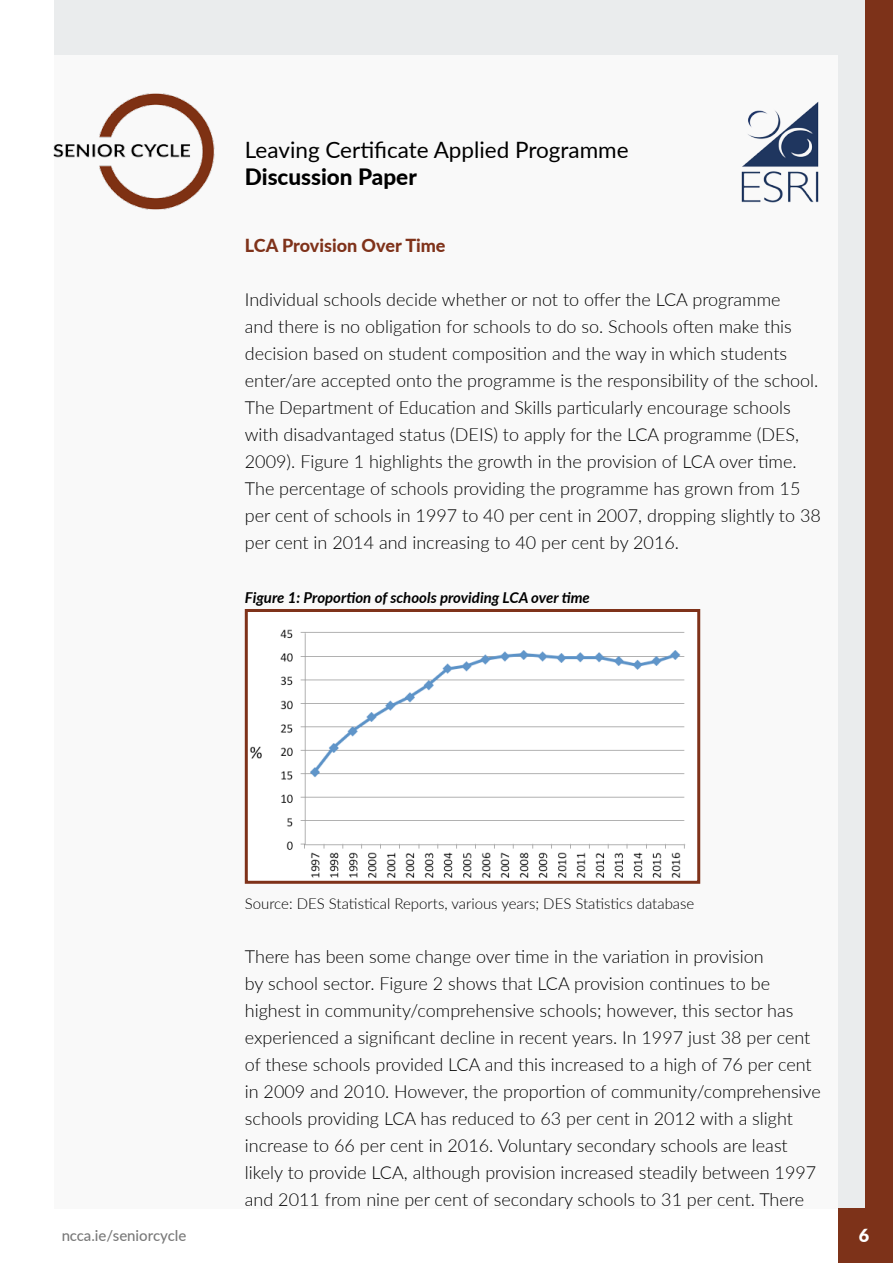
<style>
.page{position:relative;width:893px;height:1263px;background:#fff}
.page>*{position:absolute;margin:0;border:0;box-sizing:border-box;transform-origin:0 0}
.t1{font:22.5px "Lato";color:#000}
.t2{font:800 22.5px "Lato";color:#000}
.t3{font:300 18px/27px "Lato";color:#000}
.t4{font:800 18px "Lato";color:#7f321a}
.t5{font:900 18px "Lato";color:#fff}
.t6{font:300 15px "Lato";color:#000}
.t7{font:italic 700 15px "Lato";color:#000}
.t8{font:500 15px "Lato";color:#000}
</style>
<div class="page">
<div style="left:54px;top:0;width:812px;height:1209px;background:#eaeced"></div>
<div style="left:34px;top:55px;width:804px;height:1161px;background:#fff"></div>
<div style="left:866px;top:0;width:27px;height:1263px;background:#7d3219"></div>
<div style="left:838px;top:1209px;width:55px;height:54px;background:#7d3219"></div>
<img style="left:53px;top:93px;width:162px;height:117px">
<img style="left:741px;top:101px;width:78px;height:102px">
<img style="left:250px;top:629px;width:436px;height:249px">
<div style="left:245px;top:609px;width:455px;height:275px;border:3px solid #7f321a"></div>
<p class="t1" style="left:245px;top:134px;width:385px">Leaving Certificate Applied Programme</p>
<p class="t2" style="left:245px;top:160px;width:173px">Discussion Paper</p>
<p class="t4" style="left:245px;top:232px;width:202px">LCA Provision Over Time</p>
<p class="t3" style="left:245px;top:285px;width:577px">Individual schools decide whether or not to offer the LCA programme<br>and there is no obligation for schools to do so. Schools often make this decision based on student composition and the way in which students enter/are accepted onto the programme is the responsibility of the school.<br>The Department of Education and Skills particularly encourage schools with disadvantaged status (DEIS) to apply for the LCA programme (DES, 2009). Figure 1 highlights the growth in the provision of LCA over time.<br>The percentage of schools providing the programme has grown from 15 per cent of schools in 1997 to 40 per cent in 2007, dropping slightly to 38 per cent in 2014 and increasing to 40 per cent by 2016.</p>
<p class="t7" style="left:245px;top:586px;width:346px">Figure 1: Proportion of schools providing LCA over time</p>
<p class="t8" style="left:61px;top:1224px;width:127px">ncca.ie/seniorcycle</p>
<p class="t6" style="left:245px;top:893px;width:451px">Source: DES Statistical Reports, various years; DES Statistics database</p>
<p class="t3" style="left:245px;top:942px;width:577px">There has been some change over time in the variation in provision<br>by school sector. Figure 2 shows that LCA provision continues to be highest in community/comprehensive schools; however, this sector has experienced a significant decline in recent years. In 1997 just 38 per cent of these schools provided LCA and this increased to a high of 76 per cent in 2009 and 2010. However, the proportion of community/comprehensive schools providing LCA has reduced to 63 per cent in 2012 with a slight increase to 66 per cent in 2016. Voluntary secondary schools are least likely to provide LCA, although provision increased steadily between 1997 and 2011 from nine per cent of secondary schools to 31 per cent. There</p>
<p class="t5" style="left:859px;top:1222px;width:12px">6</p>
</div>
